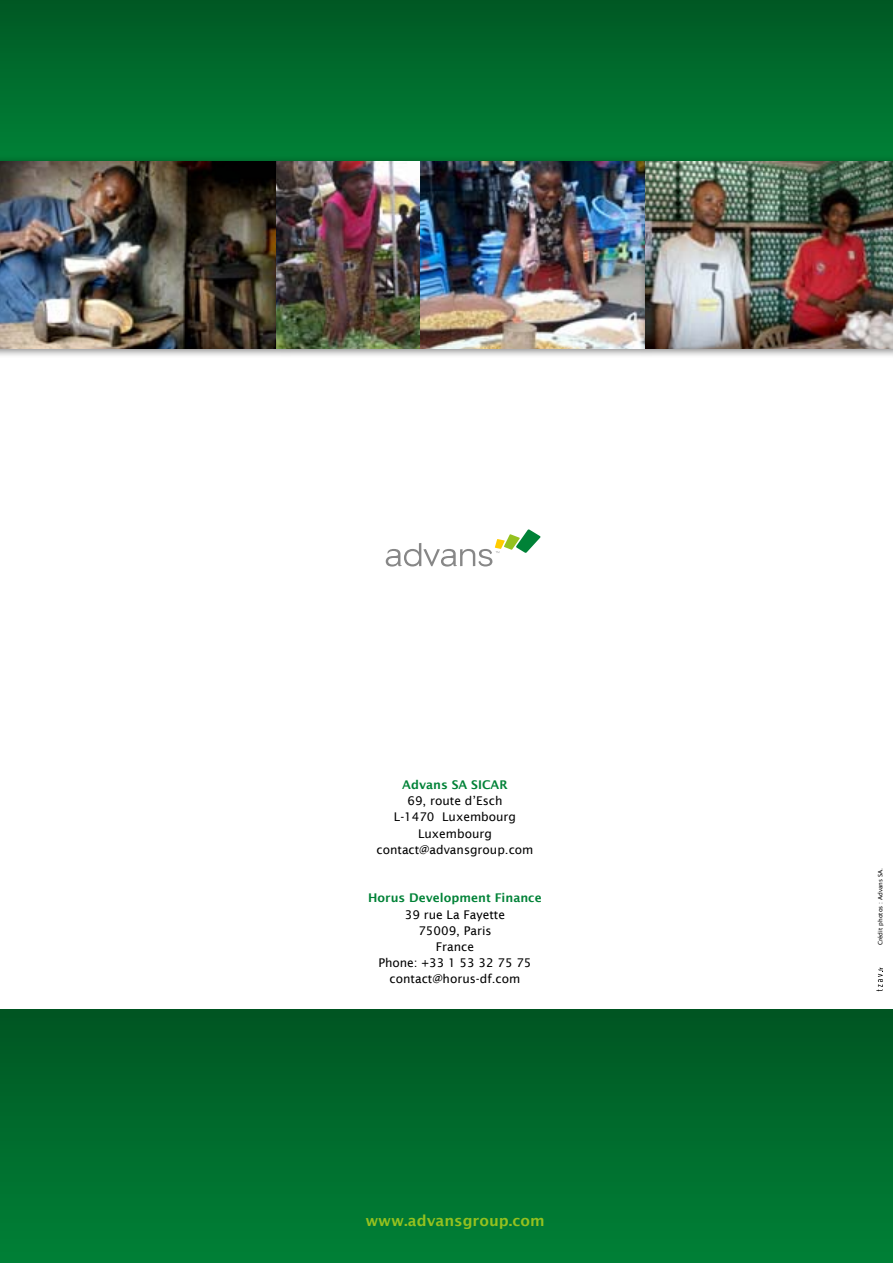
<style>
.page{position:relative;width:893px;height:1263px;background:#fff}
.page>*{position:absolute;margin:0;border:0;box-sizing:border-box;transform-origin:0 0}
.t1{font:600 15px "Lucida Sans";color:#95c11f}
.t2{font:12px/16.2px "Lucida Sans";color:#000;text-align:center}
.t3{font:600 12px "Lucida Sans";color:#008237}
.t4{font:6px "Lucida Sans";color:#000}
</style>
<div class="page">
<div style="left:0;top:1009px;width:893px;height:254px;background:linear-gradient(to bottom,#052,#008137)"></div>
<svg style="left:876px;top:967px;width:7px;height:24px"></svg>
<svg style="left:386px;top:529px;width:154px;height:37px"></svg>
<div style="left:0;top:0;width:893px;height:166px;background:linear-gradient(to bottom,#005824,#008338)"></div>
<div style="left:0;top:155px;width:893px;height:203px;background:#000;opacity:.5"></div>
<img style="left:0;top:161px;width:276px;height:187px">
<img style="left:276px;top:161px;width:363px;height:187px">
<div style="left:639px;top:161px;width:254px;height:187px;background:#000;opacity:.5"></div>
<img style="left:645px;top:161px;width:248px;height:187px">
<p class="t3" style="left:402px;top:778px;width:107px">Advans SA SICAR</p>
<p class="t2" style="left:377px;top:793px;width:158px">69, route d’Esch<br>L-1470 Luxembourg<br>Luxembourg contact@advansgroup.com</p>
<p class="t3" style="left:368px;top:891px;width:175px">Horus Development Finance</p>
<p class="t2" style="left:378px;top:906px;width:155px">39 rue La Fayette<br>75009, Paris<br>France<br>Phone: +33 1 53 32 75 75 contact@horus-df.com</p>
<p class="t1" style="left:365px;top:1212px;width:181px">www.advansgroup.com</p>
<p class="t4" style="left:877px;top:945px;width:79px;rotate:-90deg">Crédit photos : Advans SA.</p>
</div>
